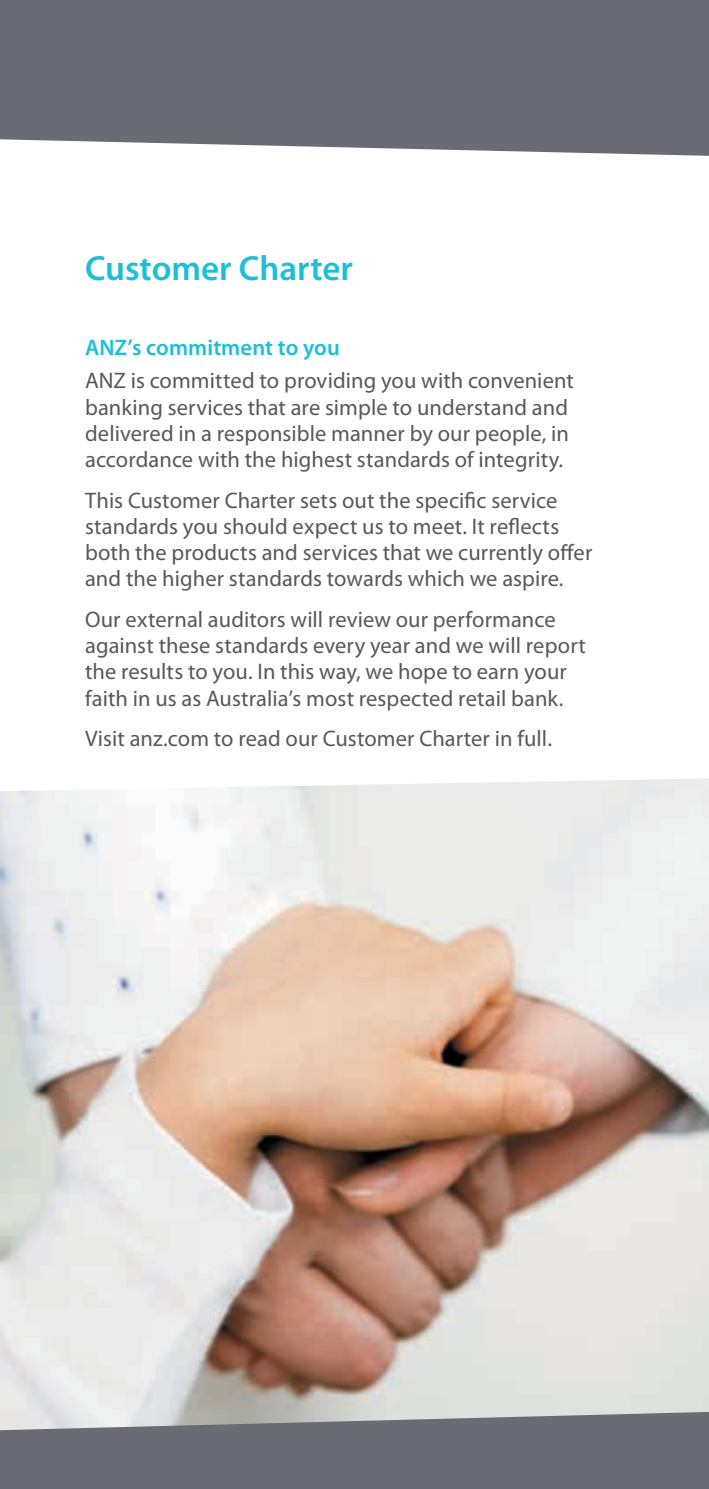
<style>
.page{position:relative;width:709px;height:1489px;background:#fff}
.page>*{position:absolute;margin:0;border:0;box-sizing:border-box;transform-origin:0 0}
.t1{font:600 35px "Myriad Pro";color:#1dbfd6}
.t2{font:22.5px/26.2px "Myriad Pro";letter-spacing:.005em;color:#58595b}
.t3{font:600 22.5px "Myriad Pro";letter-spacing:.005em;color:#1dbfd6}
</style>
<div class="page">
<img style="left:0;top:779px;width:709px;height:632px">
<svg style="left:0;top:1411px;width:709px;height:77px;background:#767980"></svg>
<div style="left:0;top:0;width:709px;height:156px;background:#696c74"></div>
<h1 class="t1" style="left:85px;top:245px;width:269px">Customer Charter</h1>
<p class="t3" style="left:85px;top:333px;width:256px">ANZ’s commitment to you</p>
<p class="t2" style="left:85px;top:367px;width:490px">ANZ is committed to providing you with convenient banking services that are simple to understand and delivered in a responsible manner by our people, in accordance with the highest standards of integrity.</p>
<p class="t2" style="left:85px;top:486px;width:509px">This Customer Charter sets out the specific service standards you should expect us to meet. It reflects both the products and services that we currently offer and the higher standards towards which we aspire.</p>
<p class="t2" style="left:85px;top:605px;width:502px">Our external auditors will review our performance against these standards every year and we will report the results to you. In this way, we hope to earn your faith in us as Australia’s most respected retail bank.</p>
<p class="t2" style="left:85px;top:725px;width:468px">Visit anz.com to read our Customer Charter in full.</p>
</div>
